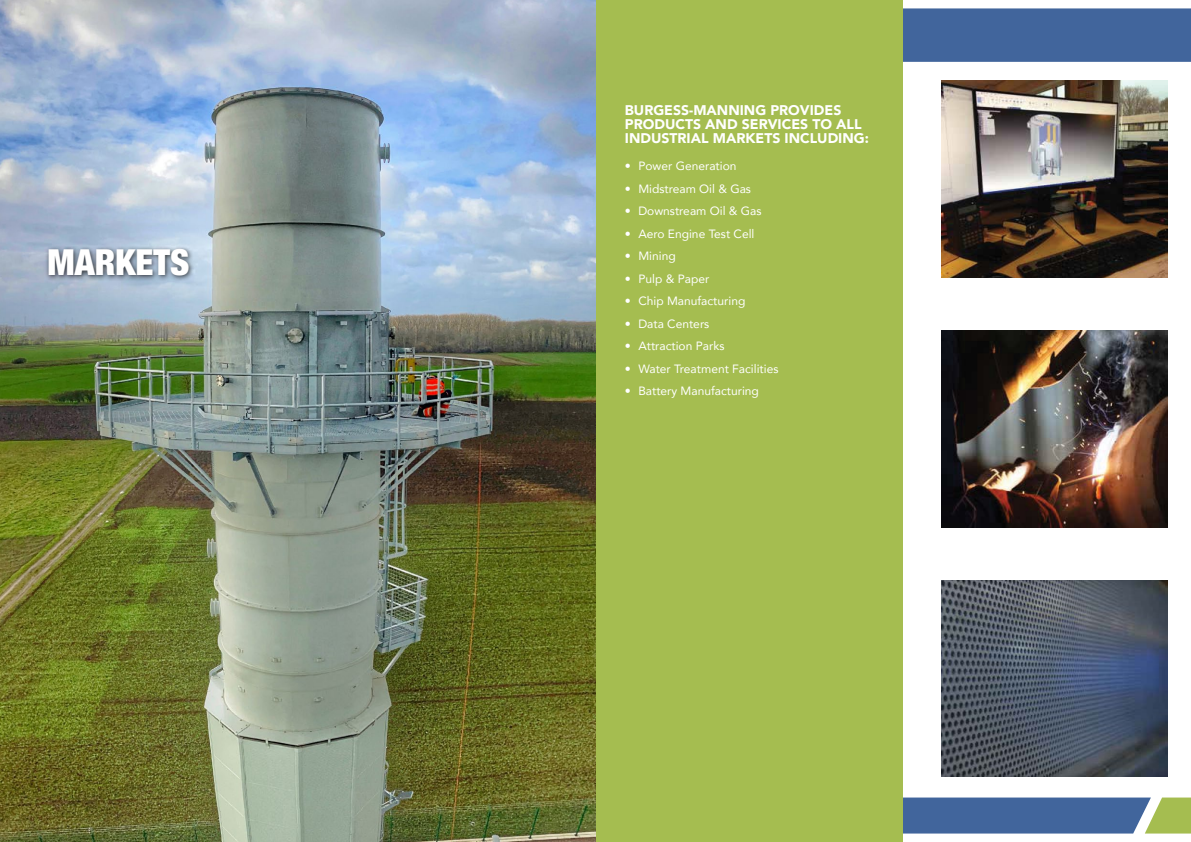
<style>
.page{position:relative;width:1191px;height:842px;background:#fff}
.page>*{position:absolute;margin:0;border:0;box-sizing:border-box;transform-origin:0 0}
.t1{font:900 condensed 36px "Helvetica Neue";color:#fff}
.t2{font:900 14px/14px "Avenir";color:#fff}
.t3{font:12px "Avenir";color:#fff}
</style>
<div class="page">
<div style="left:903px;top:8px;width:288px;height:54px;background:#41659c"></div>
<img style="left:0;top:0;width:597px;height:842px">
<div style="left:44px;top:245px;width:151px;height:37px;background:#000;opacity:.75"></div>
<img style="left:942px;top:580px;width:225px;height:196px">
<img style="left:942px;top:331px;width:225px;height:196px">
<img style="left:942px;top:81px;width:225px;height:196px">
<div style="left:597px;top:0;width:306px;height:842px;background:#a5bd50"></div>
<svg style="left:42px;top:797px;width:1149px;height:36px"></svg>
<h1 class="t1" style="left:48px;top:240px;width:143px">MARKETS</h1>
<p class="t2" style="left:625px;top:103px;width:245px">BURGESS-MANNING PROVIDES<br>PRODUCTS AND SERVICES TO ALL<br>INDUSTRIAL MARKETS INCLUDING:</p>
<p class="t3" style="left:625px;top:156px;width:113px">• Power Generation</p>
<p class="t3" style="left:625px;top:179px;width:128px">• Midstream Oil &amp; Gas</p>
<p class="t3" style="left:625px;top:201px;width:138px">• Downstream Oil &amp; Gas</p>
<p class="t3" style="left:625px;top:224px;width:131px">• Aero Engine Test Cell</p>
<p class="t3" style="left:625px;top:246px;width:52px">• Mining</p>
<p class="t3" style="left:625px;top:269px;width:86px">• Pulp &amp; Paper</p>
<p class="t3" style="left:625px;top:291px;width:122px">• Chip Manufacturing</p>
<p class="t3" style="left:625px;top:314px;width:86px">• Data Centers</p>
<p class="t3" style="left:625px;top:336px;width:101px">• Attraction Parks</p>
<p class="t3" style="left:625px;top:359px;width:155px">• Water Treatment Facilities</p>
<p class="t3" style="left:625px;top:381px;width:136px">• Battery Manufacturing</p>
</div>
